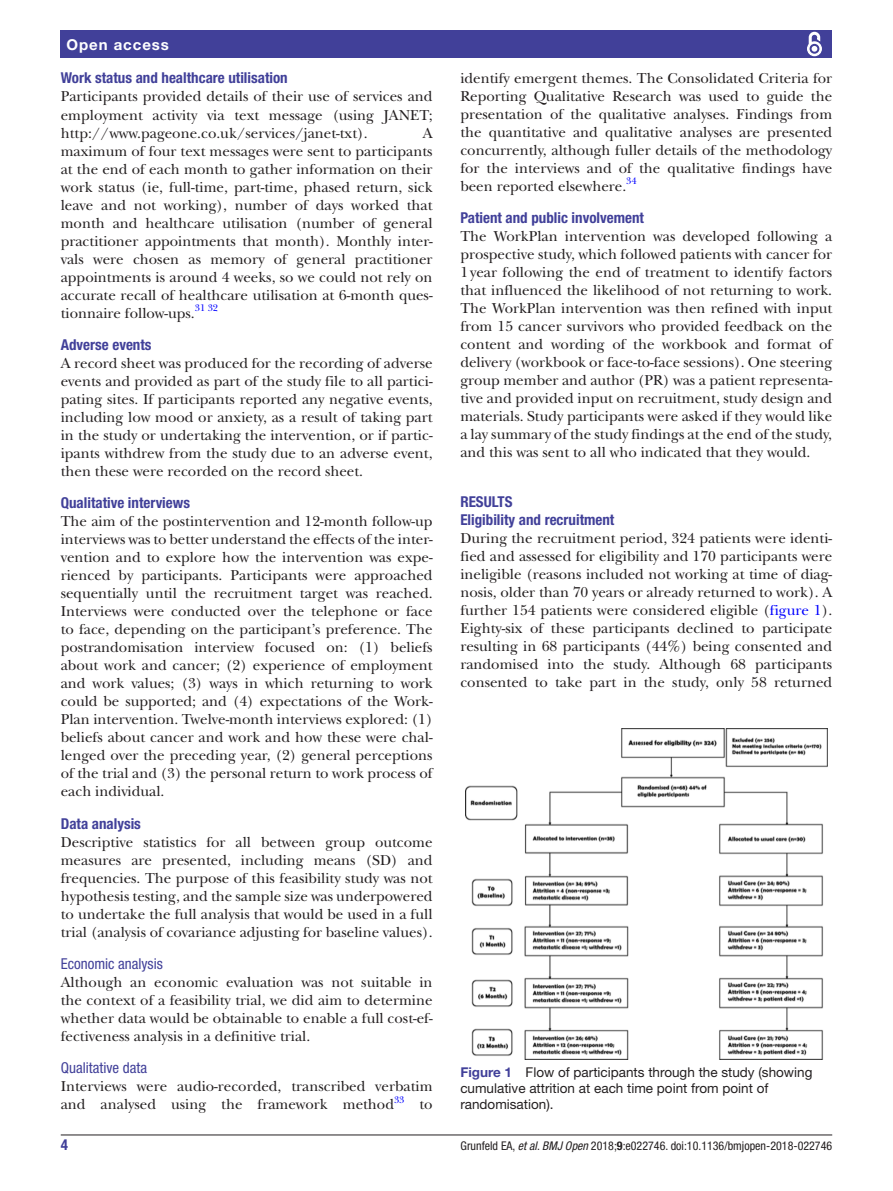
<style>
.page{position:relative;width:893px;height:1191px;background:#fff}
.page>*{position:absolute;margin:0;border:0;box-sizing:border-box;transform-origin:0 0}
.t1{font:15px/18px "New Baskerville";color:#231f20;text-align:justify}
.t2{font:700 condensed 15px/18px "Helvetica Neue LT Std";color:#414099}
.t3{font:condensed 15px "Helvetica Neue LT Std";color:#414099}
.t4{font:700 15px "Helvetica Neue LT Std";letter-spacing:.065em;color:#fff}
.t5{font:13.5px/16.2px "Helvetica Neue LT Std";color:#231f20}
.t6{font:condensed 12px "Helvetica Neue LT Std";color:#231f20}
.t7{font:9.9px "New Baskerville";color:#00f}
.s1{color:#00f}
.s2{font-weight:700;color:#414099}
.s3{font-style:italic}
.s4{font-weight:700}
</style>
<div class="page">
<hr style="left:61px;top:1134px;width:771px;height:1px;background:#231f20">
<div style="left:61px;top:31px;width:771px;height:27px;background:#414099"></div>
<svg style="left:807px;top:31px;width:15px;height:26px"></svg>
<img style="left:466px;top:728px;width:361px;height:331px">
<p class="t4" style="left:66px;top:35px;width:104px">Open access</p>
<p class="t2" style="left:61px;top:69px;width:229px">Work status and healthcare utilisation</p>
<p class="t1" style="left:61px;top:88px;width:373px">Participants provided details of their use of services and employment activity via text message (using JANET; http://www.pageone.co.uk/services/janet-txt).</p>
<p class="t1" style="left:61px;top:124px;width:373px;text-indent:362px">A maximum of four text messages were sent to participants at the end of each month to gather information on their work status (ie, full-time, part-time, phased return, sick leave and not working), number of days worked that month and healthcare utilisation (number of general practitioner appointments that month). Monthly inter&shy;vals were chosen as memory of general practitioner appointments is around 4 weeks, so we could not rely on accurate recall of healthcare utilisation at 6-month ques&shy;tionnaire follow-ups.</p>
<p class="t7" style="left:195px;top:302px;width:25px">31 32</p>
<p class="t2" style="left:61px;top:335px;width:92px">Adverse events</p>
<p class="t1" style="left:61px;top:354px;width:373px">A record sheet was produced for the recording of adverse events and provided as part of the study file to all partici&shy;pating sites. If participants reported any negative events, including low mood or anxiety, as a result of taking part in the study or undertaking the intervention, or if partic&shy;ipants withdrew from the study due to an adverse event, then these were recorded on the record sheet.</p>
<p class="t2" style="left:61px;top:493px;width:131px">Qualitative interviews</p>
<p class="t1" style="left:61px;top:512px;width:373px">The aim of the postintervention and 12-month follow-up interviews was to better understand the effects of the inter&shy;vention and to explore how the intervention was expe&shy;rienced by participants. Participants were approached sequentially until the recruitment target was reached.<br>Interviews were conducted over the telephone or face to face, depending on the participant’s preference. The postrandomisation interview focused on: (1) beliefs about work and cancer; (2) experience of employment and work values; (3) ways in which returning to work could be supported; and (4) expectations of the Work-Plan intervention. Twelve-month interviews explored: (1) beliefs about cancer and work and how these were chal&shy;lenged over the preceding year, (2) general perceptions of the trial and (3) the personal return to work process of each individual.</p>
<p class="t2" style="left:61px;top:814px;width:82px">Data analysis</p>
<p class="t1" style="left:61px;top:833px;width:373px">Descriptive statistics for all between group outcome measures are presented, including means (SD) and frequencies. The purpose of this feasibility study was not hypothesis testing, and the sample size was underpowered to undertake the full analysis that would be used in a full trial (analysis of covariance adjusting for baseline values).</p>
<p class="t3" style="left:61px;top:955px;width:104px">Economic analysis</p>
<p class="t1" style="left:61px;top:973px;width:373px">Although an economic evaluation was not suitable in the context of a feasibility trial, we did aim to determine whether data would be obtainable to enable a full cost-ef&shy;fectiveness analysis in a definitive trial.</p>
<p class="t3" style="left:61px;top:1059px;width:88px">Qualitative data</p>
<p class="t1" style="left:61px;top:1077px;width:373px">Interviews were audio-recorded, transcribed verbatim and analysed using the framework method<sup>33</sup></p>
<p class="t1" style="left:419px;top:1095px;width:15px">to</p>
<p class="t1" style="left:460px;top:69px;width:373px">identify emergent themes. The Consolidated Criteria for Reporting Qualitative Research was used to guide the presentation of the qualitative analyses. Findings from the quantitative and qualitative analyses are presented concurrently, although fuller details of the methodology for the interviews and of the qualitative findings have been reported elsewhere.<sup>34</sup></p>
<p class="t2" style="left:460px;top:208px;width:185px">Patient and public involvement</p>
<p class="t1" style="left:460px;top:227px;width:373px">The WorkPlan intervention was developed following a prospective study, which followed patients with cancer for 1year following the end of treatment to identify factors that influenced the likelihood of not returning to work.<br>The WorkPlan intervention was then refined with input from 15 cancer survivors who provided feedback on the content and wording of the workbook and format of delivery (workbook or face-to-face sessions). One steering group member and author (PR) was a patient representa&shy;tive and provided input on recruitment, study design and materials. Study participants were asked if they would like a lay summary of the study findings at the end of the study, and this was sent to all who indicated that they would.</p>
<p class="t2" style="left:460px;top:493px;width:156px">Results<br>Eligibility and recruitment</p>
<p class="t1" style="left:460px;top:529px;width:373px">During the recruitment period, 324 patients were identi&shy;fied and assessed for eligibility and 170 participants were ineligible (reasons included not working at time of diag&shy;nosis, older than 70 years or already returned to work). A further 154 patients were considered eligible (<span class="s1">figure 1</span>).<br>Eighty-six of these participants declined to participate resulting in 68 participants (44%) being consented and randomised into the study. Although 68 participants consented to take part in the study, only 58 returned</p>
<p class="t5" style="left:460px;top:1063px;width:354px"><span class="s2">Figure 1</span> Flow of participants through the study (showing cumulative attrition at each time point from point of randomisation).</p>
<p class="t2" style="left:61px;top:1135px;width:9px">4</p>
<p class="t6" style="left:461px;top:1138px;width:373px">Grunfeld EA, <span class="s3">et al</span>. <span class="s3">BMJ Open</span> 2018;<span class="s4">9</span>:e022746. doi:10.1136/bmjopen-2018-022746</p>
</div>
